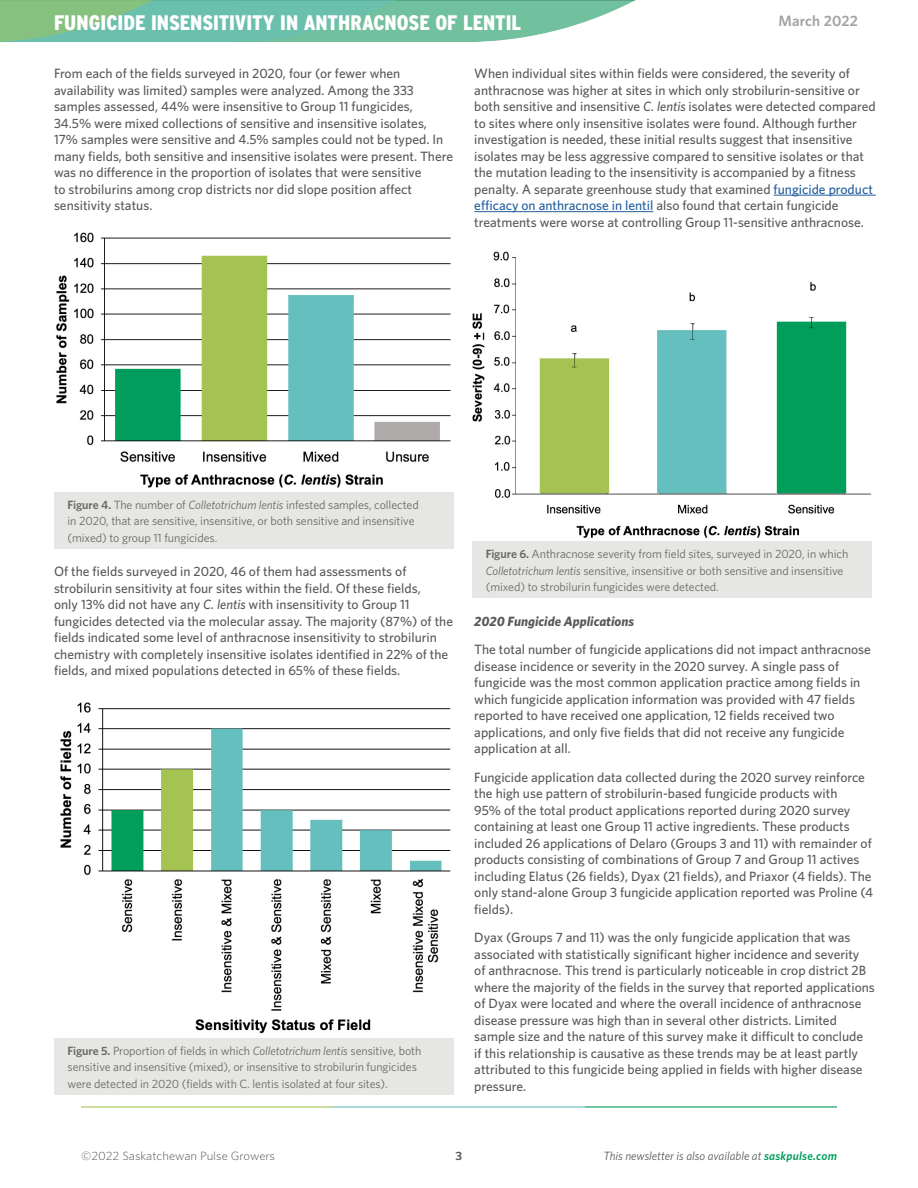
<style>
.page{position:relative;width:918px;height:1188px;background:#fff}
.page>*{position:absolute;margin:0;border:0;box-sizing:border-box;transform-origin:0 0}
.t1{font:900 condensed 21px "Interstate";letter-spacing:-.005em;color:#fff}
.t2{font:600 15px "Whitney";letter-spacing:.01em;color:#a2a4a0}
.t3{font:500 13.5px/16.5px "Whitney";color:#58595b}
.t4{font:italic 700 13.5px "Whitney";color:#58595b}
.t5{font:12px/16.5px "Whitney";letter-spacing:-.005em;color:#666a63}
.t6{font:italic 12px "Whitney";color:#58595b}
.t7{font:300 12px "Whitney";color:#58595b;scale:1.06 1}
.t8{font:600 12px "Whitney";color:#58595b;scale:1.06 1}
.s1{font-style:italic}
.s2{color:#215e9e}
.s3{font-weight:600}
.s4{font-weight:600;color:#009d5b}
</style>
<div class="page">
<hr style="left:774px;top:195px;width:102px;height:1px;background:#215e9e">
<hr style="left:474px;top:211px;width:179px;height:1px;background:#215e9e">
<svg style="left:0;top:0;width:636px;height:42px;background:#7dc4a6"></svg>
<hr style="left:81px;top:1106px;width:252px;height:2px;background:#a5c453">
<hr style="left:333px;top:1106px;width:252px;height:2px;background:#66bebe">
<hr style="left:585px;top:1106px;width:252px;height:2px;background:#009d5b">
<div style="left:54px;top:492px;width:400px;height:57px;background:#e6e6e4"></div>
<div style="left:54px;top:1038px;width:400px;height:57px;background:#e6e6e4"></div>
<img style="left:472px;top:251px;width:399px;height:287px">
<div style="left:472px;top:541px;width:400px;height:57px;background:#e6e6e4"></div>
<img style="left:56px;top:232px;width:395px;height:256px">
<img style="left:60px;top:702px;width:391px;height:332px">
<h1 class="t1" style="left:54px;top:10px;width:469px">FUNGICIDE INSENSITIVITY IN ANTHRACNOSE OF LENTIL</h1>
<p class="t2" style="left:779px;top:11px;width:81px">March 2022</p>
<p class="t3" style="left:54px;top:65px;width:401px">From each of the fields surveyed in 2020, four (or fewer when availability was limited) samples were analyzed. Among the 333 samples assessed, 44% were insensitive to Group 11 fungicides, 34.5% were mixed collections of sensitive and insensitive isolates, 17% samples were sensitive and 4.5% samples could not be typed. In many fields, both sensitive and insensitive isolates were present. There was no difference in the proportion of isolates that were sensitive<br>to strobilurins among crop districts nor did slope position affect sensitivity status.</p>
<p class="t3" style="left:474px;top:65px;width:403px">When individual sites within fields were considered, the severity of anthracnose was higher at sites in which only strobilurin-sensitive or both sensitive and insensitive <span class="s1">C. lentis</span> isolates were detected compared to sites where only insensitive isolates were found. Although further investigation is needed, these initial results suggest that insensitive isolates may be less aggressive compared to sensitive isolates or that the mutation leading to the insensitivity is accompanied by a fitness penalty. A separate greenhouse study that examined <span class="s2">fungicide product efficacy on anthracnose in lentil</span> also found that certain fungicide treatments were worse at controlling Group 11-sensitive anthracnose.</p>
<p class="t5" style="left:68px;top:496px;width:353px"><span class="s3">Figure 4.</span> The number of <span class="s1">Colletotrichum lentis</span> infested samples, collected in 2020, that are sensitive, insensitive, or both sensitive and insensitive (mixed) to group 11 fungicides.</p>
<p class="t3" style="left:54px;top:563px;width:401px">Of the fields surveyed in 2020, 46 of them had assessments of strobilurin sensitivity at four sites within the field. Of these fields,<br>only 13% did not have any <span class="s1">C. lentis</span> with insensitivity to Group 11 fungicides detected via the molecular assay. The majority (87%) of the fields indicated some level of anthracnose insensitivity to strobilurin chemistry with completely insensitive isolates identified in 22% of the fields, and mixed populations detected in 65% of these fields.</p>
<p class="t5" style="left:68px;top:1042px;width:355px"><span class="s3">Figure 5.</span> Proportion of fields in which <span class="s1">Colletotrichum lentis</span> sensitive, both sensitive and insensitive (mixed), or insensitive to strobilurin fungicides were detected in 2020 (fields with C. lentis isolated at four sites).</p>
<p class="t5" style="left:486px;top:545px;width:364px"><span class="s3">Figure 6.</span> Anthracnose severity from field sites, surveyed in 2020, in which<br><span class="s1">Colletotrichum lentis</span> sensitive, insensitive or both sensitive and insensitive (mixed) to strobilurin fungicides were detected.</p>
<p class="t4" style="left:474px;top:612px;width:161px">2020 Fungicide Applications</p>
<p class="t3" style="left:474px;top:641px;width:398px">The total number of fungicide applications did not impact anthracnose disease incidence or severity in the 2020 survey. A single pass of fungicide was the most common application practice among fields in which fungicide application information was provided with 47 fields reported to have received one application, 12 fields received two applications, and only five fields that did not receive any fungicide application at all.</p>
<p class="t3" style="left:474px;top:769px;width:400px">Fungicide application data collected during the 2020 survey reinforce the high use pattern of strobilurin-based fungicide products with<br>95% of the total product applications reported during 2020 survey containing at least one Group 11 active ingredients. These products included 26 applications of Delaro (Groups 3 and 11) with remainder of products consisting of combinations of Group 7 and Group 11 actives including Elatus (26 fields), Dyax (21 fields), and Priaxor (4 fields). The only stand-alone Group 3 fungicide application reported was Proline (4 fields).</p>
<p class="t3" style="left:474px;top:929px;width:402px">Dyax (Groups 7 and 11) was the only fungicide application that was associated with statistically significant higher incidence and severity<br>of anthracnose. This trend is particularly noticeable in crop district 2B where the majority of the fields in the survey that reported applications of Dyax were located and where the overall incidence of anthracnose disease pressure was high than in several other districts. Limited sample size and the nature of this survey make it difficult to conclude<br>if this relationship is causative as these trends may be at least partly attributed to this fungicide being applied in fields with higher disease pressure.</p>
<p class="t7" style="left:81px;top:1148px;width:185px">©2022 Saskatchewan Pulse Growers</p>
<p class="t8" style="left:456px;top:1148px;width:8px">3</p>
<p class="t6" style="left:603px;top:1148px;width:235px">This newsletter is also available at <span class="s4">saskpulse.com</span></p>
</div>
